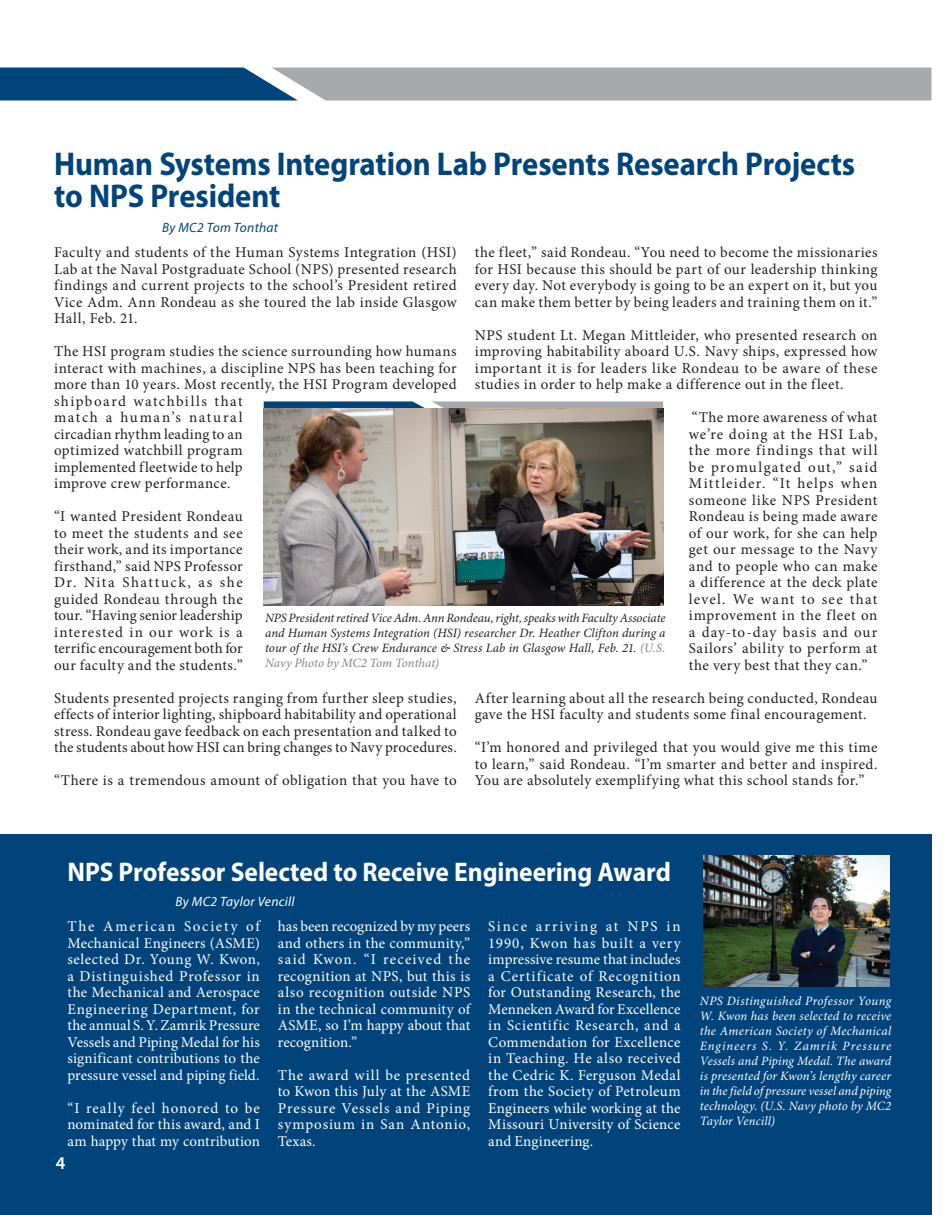
<style>
.page{position:relative;width:945px;height:1215px;background:#fff}
.page>*{position:absolute;margin:0;border:0;box-sizing:border-box;transform-origin:0 0}
.t1{font:700 33px/31.5px "Myriad Pro";letter-spacing:-.005em;color:#00447b;scale:.93 1}
.t2{font:700 27px "Myriad Pro";letter-spacing:-.005em;color:#fff;scale:.94 1}
.t3{font:600 18px "Myriad Pro";color:#fff}
.t4{font:15px/16.5px "Minion Pro";letter-spacing:.025em;color:#231f20;text-align:justify}
.t5{font:15px/16.5px "Minion Pro";letter-spacing:.01em;color:#fff;text-align:justify}
.t6{font:italic 13.5px "Myriad Pro";letter-spacing:.02em;color:#fff}
.t7{font:italic 13.5px "Myriad Pro";letter-spacing:.02em;color:#00447b}
.t8{font:italic 12.75px/15px "Minion Pro";letter-spacing:.005em;color:#fff;text-align:justify}
.t9{font:italic 12.75px/15px "Minion Pro";letter-spacing:.005em;color:#231f20;text-align:justify}
.s1{color:#808285}
</style>
<div class="page">
<div style="left:0;top:834px;width:932px;height:381px;background:#00447b"></div>
<svg style="left:0;top:68px;width:931px;height:32px;background:#798da0"></svg>
<img style="left:703px;top:856px;width:187px;height:131px">
<svg style="left:264px;top:401px;width:399px;height:8px;background:#7b90a2"></svg>
<img style="left:264px;top:409px;width:399px;height:196px">
<h1 class="t1" style="left:54px;top:147px;width:863px">Human Systems Integration Lab Presents Research Projects to NPS President</h1>
<p class="t7" style="left:162px;top:219px;width:118px">By MC2 Tom Tonthat</p>
<p class="t4" style="left:54px;top:244px;width:404px">Faculty and students of the Human Systems Integration (HSI)<br>Lab at the Naval Postgraduate School (NPS) presented research findings and current projects to the school’s President retired Vice Adm. Ann Rondeau as she toured the lab inside Glasgow Hall, Feb. 21.</p>
<p class="t4" style="left:54px;top:343px;width:404px;text-align:left">The HSI program studies the science surrounding how humans interact with machines, a discipline NPS has been teaching for more than 10 years. Most recently, the HSI Program developed shipboard watchbills that<br>match a human’s natural<br>circadian rhythm leading to an<br>optimized watchbill program<br>implemented fleetwide to help<br>improve crew performance.</p>
<p class="t4" style="left:54px;top:508px;width:190px">“I wanted President Rondeau to meet the students and see their work, and its importance firsthand,” said NPS Professor Dr. Nita Shattuck, as she guided Rondeau through the tour. “Having senior leadership interested in our work is a terrific encouragement both for our faculty and the students.”</p>
<p class="t4" style="left:54px;top:690px;width:404px">Students presented projects ranging from further sleep studies, effects of interior lighting, shipboard habitability and operational stress. Rondeau gave feedback on each presentation and talked to the students about how HSI can bring changes to Navy procedures.</p>
<p class="t4" style="left:54px;top:772px;width:404px">“There is a tremendous amount of obligation that you have to</p>
<p class="t4" style="left:475px;top:244px;width:404px">the fleet,” said Rondeau. “You need to become the missionaries for HSI because this should be part of our leadership thinking every day. Not everybody is going to be an expert on it, but you can make them better by being leaders and training them on it.”</p>
<p class="t4" style="left:475px;top:327px;width:404px">NPS student Lt. Megan Mittleider, who presented research on improving habitability aboard U.S. Navy ships, expressed how important it is for leaders like Rondeau to be aware of these studies in order to help make a difference out in the fleet.</p>
<p class="t4" style="left:689px;top:409px;width:190px">“The more awareness of what we’re doing at the HSI Lab, the more findings that will be promulgated out,” said Mittleider. “It helps when someone like NPS President Rondeau is being made aware of our work, for she can help get our message to the Navy and to people who can make a difference at the deck plate level. We want to see that improvement in the fleet on a day-to-day basis and our Sailors’ ability to perform at the very best that they can.”</p>
<p class="t4" style="left:475px;top:690px;width:404px">After learning about all the research being conducted, Rondeau gave the HSI faculty and students some final encouragement.</p>
<p class="t4" style="left:475px;top:739px;width:404px">“I’m honored and privileged that you would give me this time to learn,” said Rondeau. “I’m smarter and better and inspired.<br>You are absolutely exemplifying what this school stands for.”</p>
<p class="t9" style="left:265px;top:611px;width:402px">NPS President retired Vice Adm. Ann Rondeau, right, speaks with Faculty Associate and Human Systems Integration (HSI) researcher Dr. Heather Clifton during a tour of the HSI’s Crew Endurance &amp; Stress Lab in Glasgow Hall, Feb. 21. <span class="s1">(U.S.<br>Navy Photo by MC2 Tom Tonthat)</span></p>
<h2 class="t2" style="left:68px;top:854px;width:643px">NPS Professor Selected to Receive Engineering Award</h2>
<p class="t6" style="left:176px;top:893px;width:121px">By MC2 Taylor Vencill</p>
<p class="t5" style="left:68px;top:918px;width:194px">The American Society of Mechanical Engineers (ASME) selected Dr. Young W. Kwon, a Distinguished Professor in the Mechanical and Aerospace Engineering Department, for the annual S. Y. Zamrik Pressure Vessels and Piping Medal for his significant contributions to the pressure vessel and piping field.</p>
<p class="t5" style="left:68px;top:1100px;width:194px">“I really feel honored to be nominated for this award, and I am happy that my contribution</p>
<p class="t5" style="left:278px;top:918px;width:194px">has been recognized by my peers and others in the community,” said Kwon. “I received the recognition at NPS, but this is also recognition outside NPS in the technical community of ASME, so I’m happy about that recognition.”</p>
<p class="t5" style="left:278px;top:1067px;width:194px">The award will be presented to Kwon this July at the ASME Pressure Vessels and Piping symposium in San Antonio, Texas.</p>
<p class="t5" style="left:488px;top:918px;width:194px">Since arriving at NPS in 1990, Kwon has built a very impressive resume that includes a Certificate of Recognition for Outstanding Research, the Menneken Award for Excellence in Scientific Research, and a Commendation for Excellence in Teaching. He also received the Cedric K. Ferguson Medal from the Society of Petroleum Engineers while working at the Missouri University of Science and Engineering.</p>
<p class="t3" style="left:56px;top:1151px;width:11px">4</p>
<p class="t8" style="left:700px;top:994px;width:193px">NPS Distinguished Professor Young W. Kwon has been selected to receive the American Society of Mechanical Engineers S. Y. Zamrik Pressure Vessels and Piping Medal. The award is presented for Kwon’s lengthy career in the field of pressure vessel and piping technology. (U.S. Navy photo by MC2<br>Taylor Vencill)</p>
</div>
